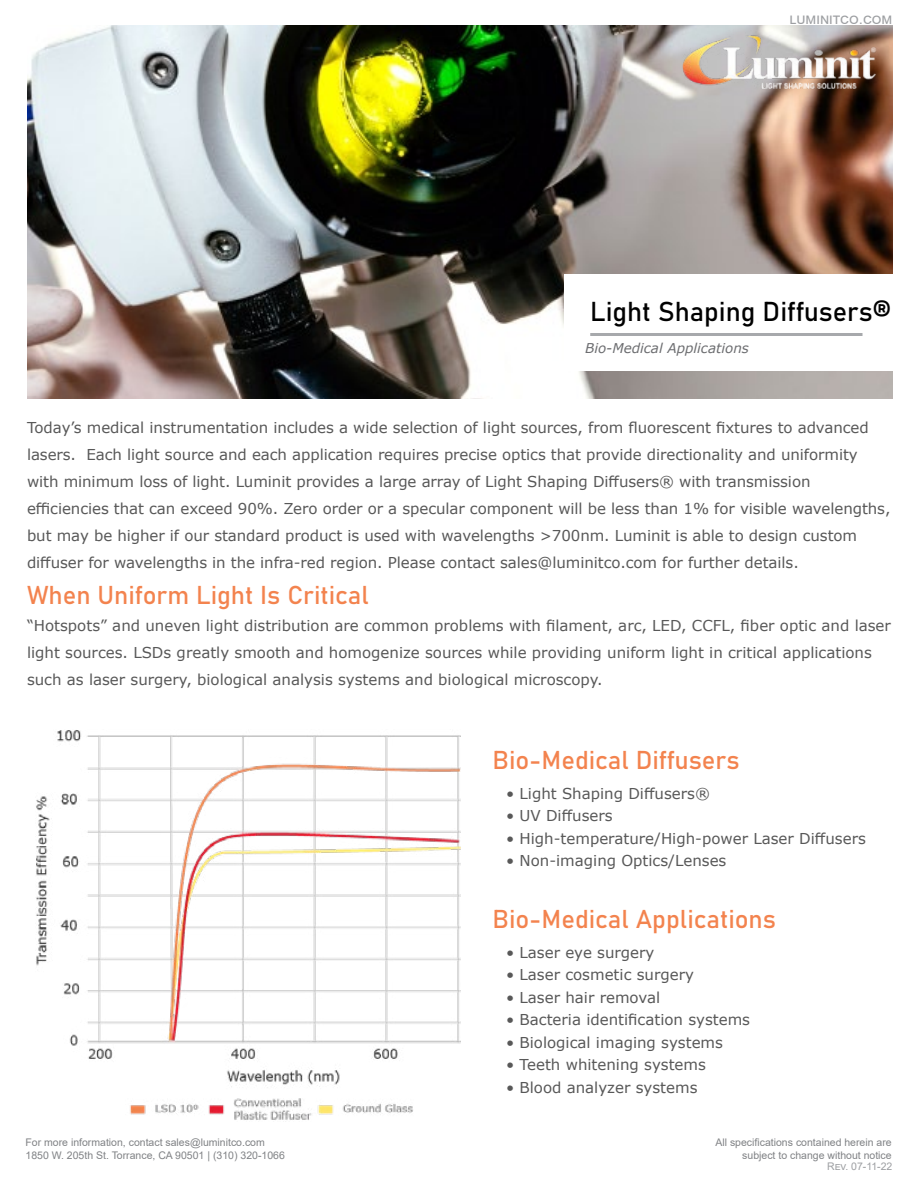
<style>
.page{position:relative;width:918px;height:1188px;background:#fff}
.page>*{position:absolute;margin:0;border:0;box-sizing:border-box;transform-origin:0 0}
.t1{font:27px "Bahnschrift";color:#000}
.t2{font:25.5px "Bahnschrift";color:#f3834e}
.t3{font:15px/27px "Verdana";letter-spacing:-.005em;color:#585858}
.t4{font:15px "Arial";color:#9d9fa2}
.t5{font:italic 13.5px "Verdana";color:#6d6e71}
.t6{font:10.5px/12.6px "Arial";color:#808285}
.t7{font:10.5px "Arial";color:#9d9fa2}
</style>
<div class="page">
<img style="left:27px;top:26px;width:865px;height:373px">
<div style="left:565px;top:274px;width:353px;height:97px;background:#fff"></div>
<hr style="left:590px;top:333px;width:272px;height:3px;background:#a7a9ac">
<img style="left:682px;top:30px;width:197px;height:59px">
<img style="left:36px;top:730px;width:424px;height:390px">
<p class="t4" style="left:789px;top:9px;width:105px">luminitco.com</p>
<h1 class="t1" style="left:590px;top:291px;width:303px">Light Shaping Diffusers®</h1>
<p class="t5" style="left:585px;top:339px;width:165px">Bio-Medical Applications</p>
<p class="t3" style="left:27px;top:413px;width:865px">Today’s medical instrumentation includes a wide selection of light sources, from fluorescent fixtures to advanced lasers. Each light source and each application requires precise optics that provide directionality and uniformity with minimum loss of light. Luminit provides a large array of Light Shaping Diffusers® with transmission efficiencies that can exceed 90%. Zero order or a specular component will be less than 1% for visible wavelengths, but may be higher if our standard product is used with wavelengths &gt;700nm. Luminit is able to design custom diffuser for wavelengths in the infra-red region. Please contact sales@luminitco.com for further details.</p>
<h2 class="t2" style="left:27px;top:576px;width:343px">When Uniform Light Is Critical</h2>
<p class="t3" style="left:27px;top:612px;width:865px">“Hotspots” and uneven light distribution are common problems with filament, arc, LED, CCFL, fiber optic and laser light sources. LSDs greatly smooth and homogenize sources while providing uniform light in critical applications such as laser surgery, biological analysis systems and biological microscopy.</p>
<h2 class="t2" style="left:493px;top:740px;width:249px">Bio-Medical Diffusers</h2>
<p class="t3" style="left:506px;top:780px;width:206px">• Light Shaping Diffusers®</p>
<p class="t3" style="left:506px;top:802px;width:108px">• UV Diffusers</p>
<p class="t3" style="left:506px;top:825px;width:361px">• High-temperature/High-power Laser Diffusers</p>
<p class="t3" style="left:506px;top:847px;width:222px">• Non-imaging Optics/Lenses</p>
<p class="t6" style="left:26px;top:1136px;width:261px">For more information, contact sales@luminitco.com<br>1850 W. 205th St. Torrance, CA 90501 | (310) 320-1066</p>
<h2 class="t2" style="left:493px;top:900px;width:285px">Bio-Medical Applications</h2>
<p class="t3" style="left:506px;top:939px;width:150px">• Laser eye surgery</p>
<p class="t3" style="left:506px;top:961px;width:189px">• Laser cosmetic surgery</p>
<p class="t3" style="left:506px;top:984px;width:156px">• Laser hair removal</p>
<p class="t3" style="left:506px;top:1006px;width:246px">• Bacteria identification systems</p>
<p class="t3" style="left:506px;top:1029px;width:218px">• Biological imaging systems</p>
<p class="t3" style="left:506px;top:1051px;width:201px">• Teeth whitening systems</p>
<p class="t3" style="left:506px;top:1074px;width:193px">• Blood analyzer systems</p>
<p class="t6" style="left:715px;top:1136px;width:178px;text-align:right">All specifications contained herein are subject to change without notice</p>
<p class="t7" style="left:827px;top:1159px;width:67px">Rev. 07-11-22</p>
</div>
